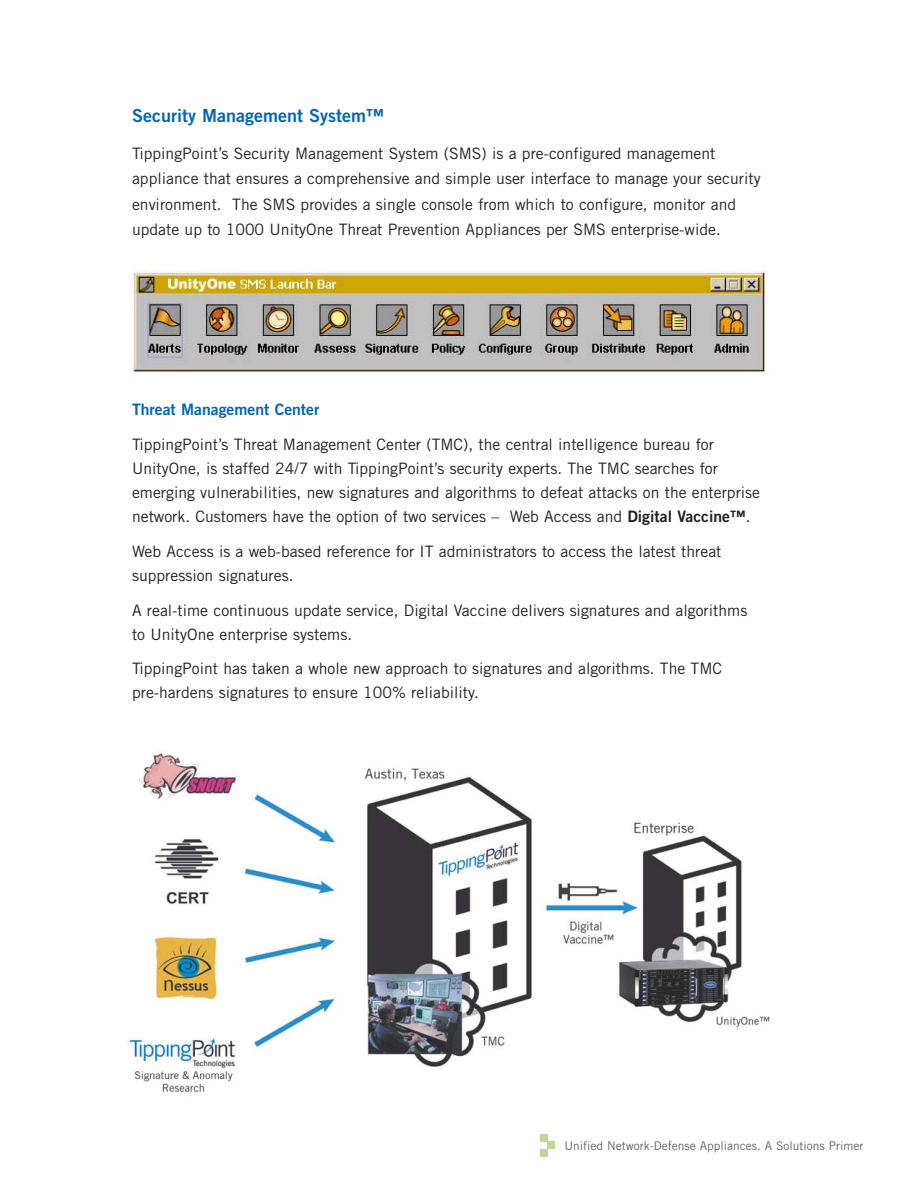
<style>
.page{position:relative;width:918px;height:1188px;background:#fff}
.page>*{position:absolute;margin:0;border:0;box-sizing:border-box;transform-origin:0 0}
.t1{font:18px "Trade Gothic Bold Two";color:#0066b3}
.t2{font:15.75px/24px "Trade Gothic";color:#231f20}
.t3{font:15.75px "Trade Gothic Bold Two";color:#0066b3}
.t4{font:12px "Trade Gothic";color:#636466}
.s1{font-family:"Trade Gothic Bold Two"}
</style>
<div class="page">
<img style="left:127px;top:753px;width:643px;height:340px">
<img style="left:133px;top:266px;width:633px;height:107px">
<div style="left:540px;top:1134px;width:8px;height:8px;background:#b7da9b"></div>
<div style="left:548px;top:1142px;width:7px;height:7px;background:#b7da9b"></div>
<div style="left:540px;top:1149px;width:8px;height:8px;background:#b7da9b"></div>
<p class="t1" style="left:132px;top:109px;width:254px">Security Management System™</p>
<p class="t2" style="left:132px;top:142px;width:630px;line-height:25.5px">TippingPoint’s Security Management System (SMS) is a pre-configured management appliance that ensures a comprehensive and simple user interface to manage your security environment. The SMS provides a single console from which to configure, monitor and update up to 1000 UnityOne Threat Prevention Appliances per SMS enterprise-wide.</p>
<p class="t3" style="left:132px;top:404px;width:189px">Threat Management Center</p>
<p class="t2" style="left:132px;top:434px;width:630px">TippingPoint’s Threat Management Center (TMC), the central intelligence bureau for UnityOne, is staffed 24/7 with TippingPoint’s security experts. The TMC searches for emerging vulnerabilities, new signatures and algorithms to defeat attacks on the enterprise network. Customers have the option of two services – Web Access and <span class="s1">Digital Vaccine™</span>.</p>
<p class="t2" style="left:132px;top:541px;width:591px">Web Access is a web-based reference for IT administrators to access the latest threat suppression signatures.</p>
<p class="t2" style="left:132px;top:600px;width:617px">A real-time continuous update service, Digital Vaccine delivers signatures and algorithms to UnityOne enterprise systems.</p>
<p class="t2" style="left:132px;top:658px;width:592px">TippingPoint has taken a whole new approach to signatures and algorithms. The TMC pre-hardens signatures to ensure 100% reliability.</p>
<p class="t4" style="left:564px;top:1141px;width:301px">Unified Network-Defense Appliances. A Solutions Primer</p>
</div>
